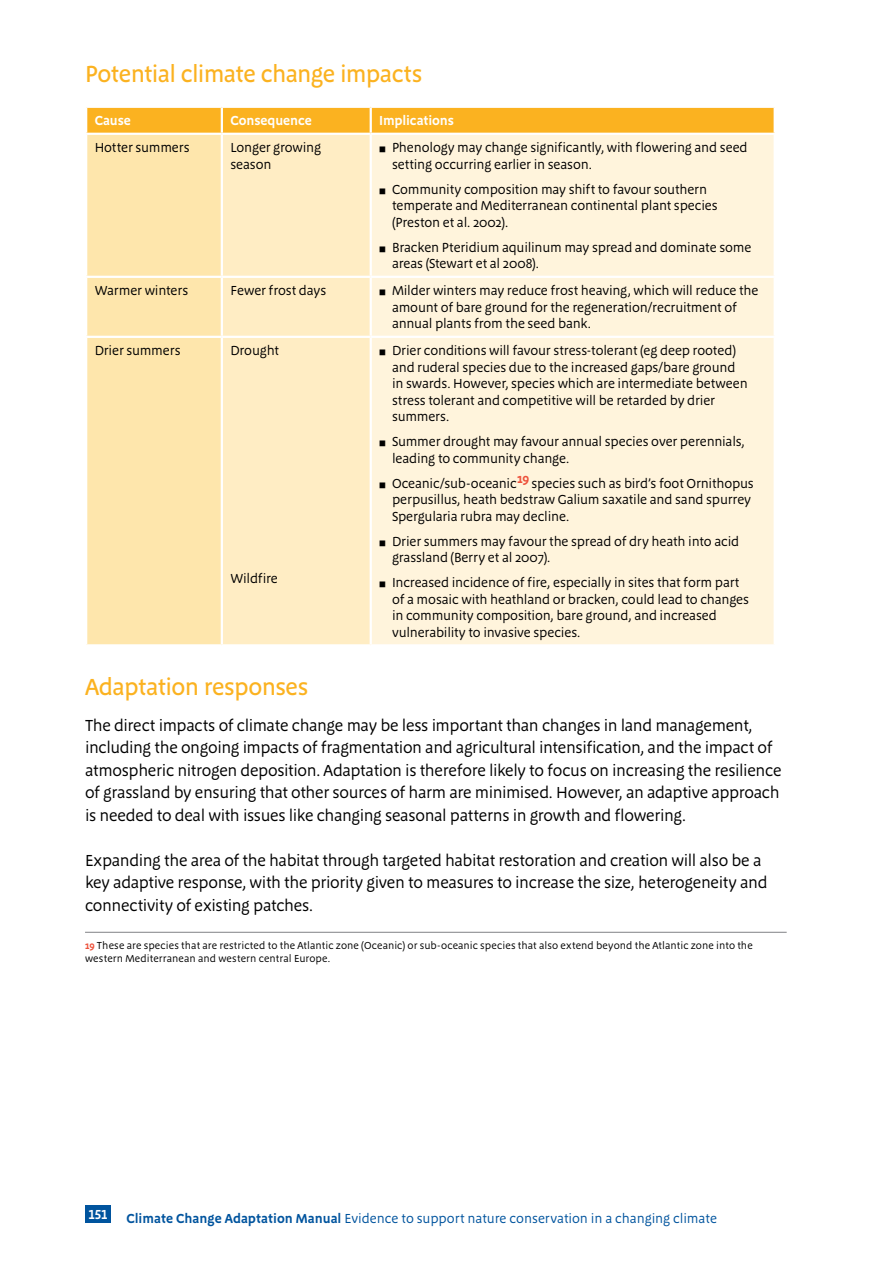
<style>
.page{position:relative;width:893px;height:1263px;background:#fff}
.page>*{position:absolute;margin:0;border:0;box-sizing:border-box;transform-origin:0 0}
.t1{font:500 24px "Megano";letter-spacing:-.025em;color:#fbb220}
.t2{font:16.5px/22.5px "Megano";letter-spacing:-.025em;color:#000}
.t3{font:13.5px/16.5px "Megano";letter-spacing:-.015em;color:#000}
.t4{font:13.5px "Megano";letter-spacing:-.005em;color:#00549e}
.t5{font:600 13.5px "Megano";letter-spacing:-.005em;color:#fff}
.t6{font:600 13.5px "Megano LF";color:#fff}
.t7{font:10.5px/13.5px "Megano";letter-spacing:.005em;color:#000}
.s1{font-weight:600;color:#ed513b}
.s2{font-weight:600}
</style>
<div class="page">
<div style="left:85px;top:1205px;width:25px;height:17px;background:#00549e"></div>
<div style="left:87px;top:108px;width:687px;height:25px;background:#fbb220"></div>
<div style="left:87px;top:135px;width:134px;height:509px;background:#fee6ac"></div>
<div style="left:223px;top:135px;width:147px;height:509px;background:#ffedc4"></div>
<div style="left:372px;top:135px;width:402px;height:509px;background:#fff4dc"></div>
<hr style="left:221px;top:108px;width:2px;height:25px;background:#fff">
<hr style="left:370px;top:108px;width:2px;height:25px;background:#fff">
<hr style="left:85px;top:276px;width:137px;height:2px;background:#fff">
<hr style="left:222px;top:276px;width:149px;height:2px;background:#fff">
<hr style="left:371px;top:276px;width:405px;height:2px;background:#fff">
<hr style="left:85px;top:336px;width:137px;height:2px;background:#fff">
<hr style="left:222px;top:336px;width:149px;height:2px;background:#fff">
<hr style="left:371px;top:336px;width:405px;height:2px;background:#fff">
<hr style="left:85px;top:932px;width:702px;height:1px;background:#808285">
<svg style="left:380px;top:147px;width:5px;height:5px"></svg>
<svg style="left:380px;top:188px;width:5px;height:6px"></svg>
<svg style="left:380px;top:246px;width:5px;height:6px"></svg>
<svg style="left:380px;top:290px;width:5px;height:5px"></svg>
<svg style="left:380px;top:350px;width:5px;height:5px"></svg>
<svg style="left:380px;top:441px;width:5px;height:5px"></svg>
<svg style="left:380px;top:482px;width:5px;height:6px"></svg>
<svg style="left:380px;top:540px;width:5px;height:6px"></svg>
<svg style="left:380px;top:582px;width:5px;height:5px"></svg>
<h1 class="t1" style="left:85px;top:59px;width:339px">Potential climate change impacts</h1>
<p class="t5" style="left:95px;top:113px;width:38px">Cause</p>
<p class="t5" style="left:230px;top:113px;width:83px">Consequence</p>
<p class="t5" style="left:379px;top:113px;width:76px">Implications</p>
<p class="t3" style="left:95px;top:139px;width:96px">Hotter summers</p>
<p class="t3" style="left:230px;top:139px;width:92px">Longer growing season</p>
<p class="t3" style="left:392px;top:139px;width:357px">Phenology may change significantly, with flowering and seed setting occurring earlier in season.</p>
<p class="t3" style="left:392px;top:181px;width:327px">Community composition may shift to favour southern temperate and Mediterranean continental plant species (Preston et al. 2002).</p>
<p class="t3" style="left:392px;top:239px;width:361px">Bracken Pteridium aquilinum may spread and dominate some areas (Stewart et al 2008).</p>
<p class="t3" style="left:95px;top:282px;width:95px">Warmer winters</p>
<p class="t3" style="left:230px;top:282px;width:97px">Fewer frost days</p>
<p class="t3" style="left:392px;top:282px;width:368px">Milder winters may reduce frost heaving, which will reduce the amount of bare ground for the regeneration/recruitment of annual plants from the seed bank.</p>
<p class="t3" style="left:95px;top:343px;width:87px">Drier summers</p>
<p class="t3" style="left:230px;top:343px;width:50px">Drought</p>
<p class="t3" style="left:392px;top:343px;width:357px">Drier conditions will favour stress-tolerant (eg deep rooted) and ruderal species due to the increased gaps/bare ground in swards. However, species which are intermediate between stress tolerant and competitive will be retarded by drier summers.</p>
<p class="t3" style="left:392px;top:433px;width:354px">Summer drought may favour annual species over perennials, leading to community change.</p>
<p class="t3" style="left:392px;top:475px;width:363px">Oceanic/sub-oceanic<sup>19</sup> species such as bird’s foot Ornithopus perpusillus, heath bedstraw Galium saxatile and sand spurrey<br>Spergularia rubra may decline.</p>
<p class="t3" style="left:392px;top:533px;width:349px">Drier summers may favour the spread of dry heath into acid grassland (Berry et al 2007).</p>
<p class="t3" style="left:392px;top:574px;width:359px">Increased incidence of fire, especially in sites that form part of a mosaic with heathland or bracken, could lead to changes in community composition, bare ground, and increased vulnerability to invasive species.</p>
<p class="t3" style="left:230px;top:571px;width:49px">Wildfire</p>
<h1 class="t1" style="left:85px;top:672px;width:225px">Adaptation responses</h1>
<p class="t2" style="left:85px;top:714px;width:698px">The direct impacts of climate change may be less important than changes in land management, including the ongoing impacts of fragmentation and agricultural intensification, and the impact of atmospheric nitrogen deposition. Adaptation is therefore likely to focus on increasing the resilience of grassland by ensuring that other sources of harm are minimised. However, an adaptive approach is needed to deal with issues like changing seasonal patterns in growth and flowering.</p>
<p class="t2" style="left:85px;top:849px;width:684px">Expanding the area of the habitat through targeted habitat restoration and creation will also be a key adaptive response, with the priority given to measures to increase the size, heterogeneity and connectivity of existing patches.</p>
<p class="t7" style="left:85px;top:938px;width:669px"><span class="s1">19</span> These are species that are restricted to the Atlantic zone (Oceanic) or sub-oceanic species that also extend beyond the Atlantic zone into the western Mediterranean and western central Europe.</p>
<p class="t6" style="left:88px;top:1206px;width:21px">151</p>
<p class="t4" style="left:126px;top:1210px;width:592px"><span class="s2">Climate Change Adaptation Manual</span> Evidence to support nature conservation in a changing climate</p>
</div>
